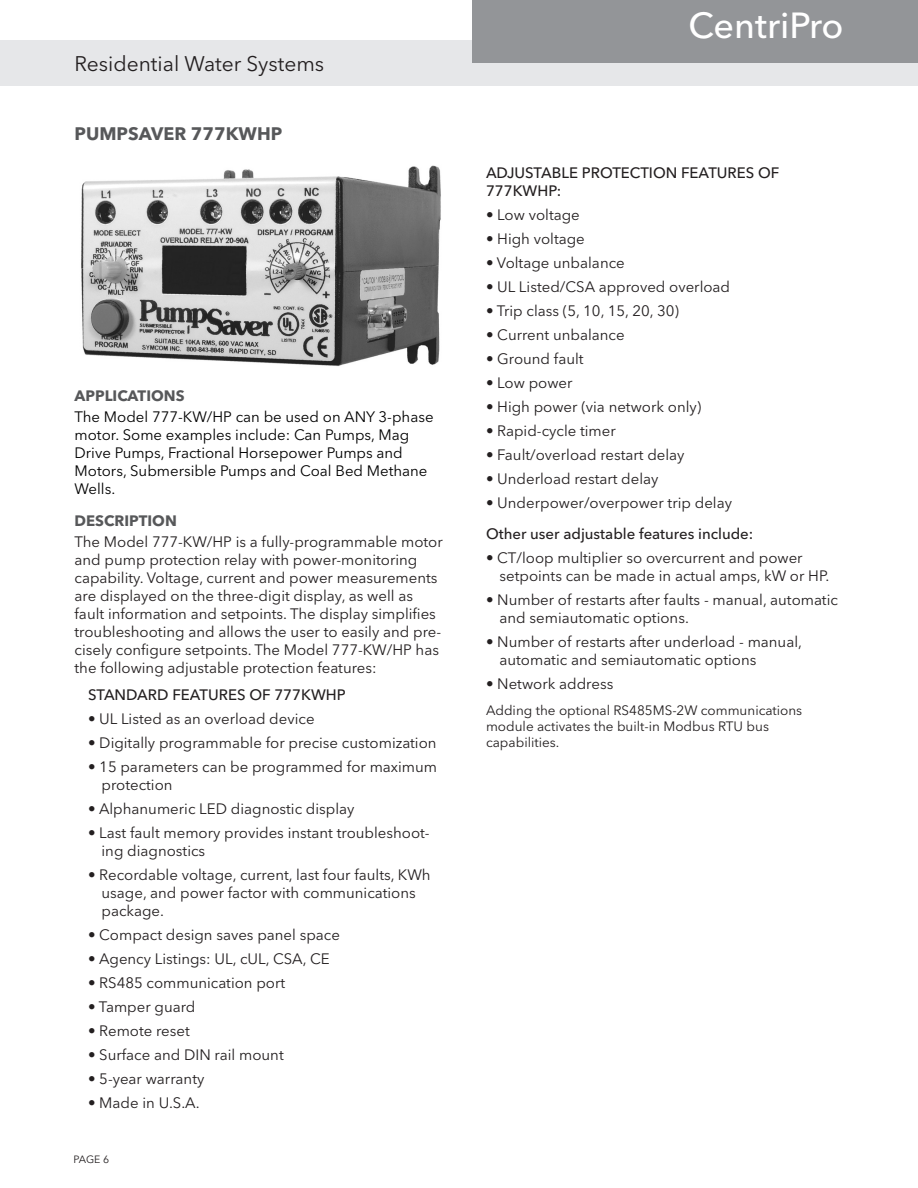
<style>
.page{position:relative;width:918px;height:1188px;background:#fff}
.page>*{position:absolute;margin:0;border:0;box-sizing:border-box;transform-origin:0 0}
.t1{font:500 36px "Avenir Next LT Pro";color:#fff}
.t2{font:21px "Avenir Next LT Pro";color:#231f20}
.t3{font:700 18px "Avenir Next LT Pro";color:#57585a}
.t4{font:15px/18px "Avenir Next LT Pro";color:#231f20}
.t5{font:15px/18px "Avenir Next LT Pro";color:#000}
.t6{font:500 15px/18px "Avenir Next LT Pro";color:#231f20}
.t7{font:700 15px "Avenir Next LT Pro";color:#57585a}
.t8{font:13.5px/16.2px "Avenir Next LT Pro";color:#231f20}
.t9{font:10.5px "Avenir Next LT Pro";color:#231f20}
</style>
<div class="page">
<div style="left:0;top:40px;width:918px;height:46px;background:#e6e7e9"></div>
<div style="left:473px;top:0;width:445px;height:63px;background:#939598"></div>
<img style="left:81px;top:165px;width:360px;height:201px">
<h2 class="t2" style="left:74px;top:52px;width:251px">Residential Water Systems</h2>
<p class="t3" style="left:75px;top:122px;width:209px">PUMPSAVER 777KWHP</p>
<p class="t7" style="left:75px;top:387px;width:112px">APPLICATIONS</p>
<p class="t5" style="left:75px;top:408px;width:361px">The Model 777-KW/HP can be used on ANY 3-phase motor. Some examples include: Can Pumps, Mag Drive Pumps, Fractional Horsepower Pumps and Motors, Submersible Pumps and Coal Bed Methane Wells.</p>
<p class="t7" style="left:75px;top:511px;width:104px">DESCRIPTION</p>
<p class="t4" style="left:75px;top:533px;width:370px">The Model 777-KW/HP is a fully-programmable motor and pump protection relay with power-monitoring capability. Voltage, current and power measurements are displayed on the three-digit display, as well as fault information and setpoints. The display simplifies troubleshooting and allows the user to easily and pre&shy;cisely configure setpoints. The Model 777-KW/HP has the following adjustable protection features:</p>
<p class="t6" style="left:88px;top:686px;width:259px">STANDARD FEATURES OF 777KWHP</p>
<p class="t4" style="left:88px;top:710px;width:228px">• UL Listed as an overload device</p>
<p class="t4" style="left:88px;top:734px;width:350px">• Digitally programmable for precise customization</p>
<p class="t4" style="left:102px;top:758px;width:337px;text-indent:-14px">• 15 parameters can be programmed for maximum protection</p>
<p class="t4" style="left:88px;top:800px;width:268px">• Alphanumeric LED diagnostic display</p>
<p class="t4" style="left:102px;top:824px;width:330px;text-indent:-14px">• Last fault memory provides instant troubleshoot&shy;ing diagnostics</p>
<p class="t4" style="left:102px;top:866px;width:331px;text-indent:-14px">• Recordable voltage, current, last four faults, KWh usage, and power factor with communications package.</p>
<p class="t4" style="left:88px;top:926px;width:253px">• Compact design saves panel space</p>
<p class="t4" style="left:88px;top:950px;width:243px">• Agency Listings: UL, cUL, CSA, CE</p>
<p class="t4" style="left:88px;top:974px;width:199px">• RS485 communication port</p>
<p class="t4" style="left:88px;top:998px;width:109px">• Tamper guard</p>
<p class="t4" style="left:88px;top:1022px;width:103px">• Remote reset</p>
<p class="t4" style="left:88px;top:1046px;width:197px">• Surface and DIN rail mount</p>
<p class="t4" style="left:88px;top:1070px;width:118px">• 5-year warranty</p>
<p class="t4" style="left:88px;top:1094px;width:113px">• Made in U.S.A.</p>
<p class="t9" style="left:74px;top:1153px;width:37px">PAGE 6</p>
<h1 class="t1" style="left:689px;top:3px;width:156px">CentriPro</h1>
<p class="t6" style="left:486px;top:164px;width:295px">ADJUSTABLE PROTECTION FEATURES OF<br>777KWHP:</p>
<p class="t4" style="left:486px;top:206px;width:95px">• Low voltage</p>
<p class="t4" style="left:486px;top:230px;width:100px">• High voltage</p>
<p class="t4" style="left:486px;top:254px;width:140px">• Voltage unbalance</p>
<p class="t4" style="left:486px;top:278px;width:246px">• UL Listed/CSA approved overload</p>
<p class="t4" style="left:486px;top:302px;width:194px">• Trip class (5, 10, 15, 20, 30)</p>
<p class="t4" style="left:486px;top:326px;width:140px">• Current unbalance</p>
<p class="t4" style="left:486px;top:350px;width:99px">• Ground fault</p>
<p class="t4" style="left:486px;top:374px;width:88px">• Low power</p>
<p class="t4" style="left:486px;top:398px;width:217px">• High power (via network only)</p>
<p class="t4" style="left:486px;top:422px;width:131px">• Rapid-cycle timer</p>
<p class="t4" style="left:486px;top:446px;width:200px">• Fault/overload restart delay</p>
<p class="t4" style="left:486px;top:470px;width:174px">• Underload restart delay</p>
<p class="t4" style="left:486px;top:494px;width:248px">• Underpower/overpower trip delay</p>
<p class="t6" style="left:486px;top:525px;width:269px">Other user adjustable features include:</p>
<p class="t4" style="left:500px;top:549px;width:332px;text-indent:-14px">• CT/loop multiplier so overcurrent and power setpoints can be made in actual amps, kW or HP.</p>
<p class="t4" style="left:500px;top:591px;width:340px;text-indent:-14px">• Number of restarts after faults - manual, automatic and semiautomatic options.</p>
<p class="t4" style="left:500px;top:633px;width:304px;text-indent:-14px">• Number of restarts after underload - manual, automatic and semiautomatic options</p>
<p class="t4" style="left:486px;top:675px;width:129px">• Network address</p>
<p class="t8" style="left:486px;top:702px;width:318px">Adding the optional RS485MS-2W communications module activates the built-in Modbus RTU bus capabilities.</p>
</div>
